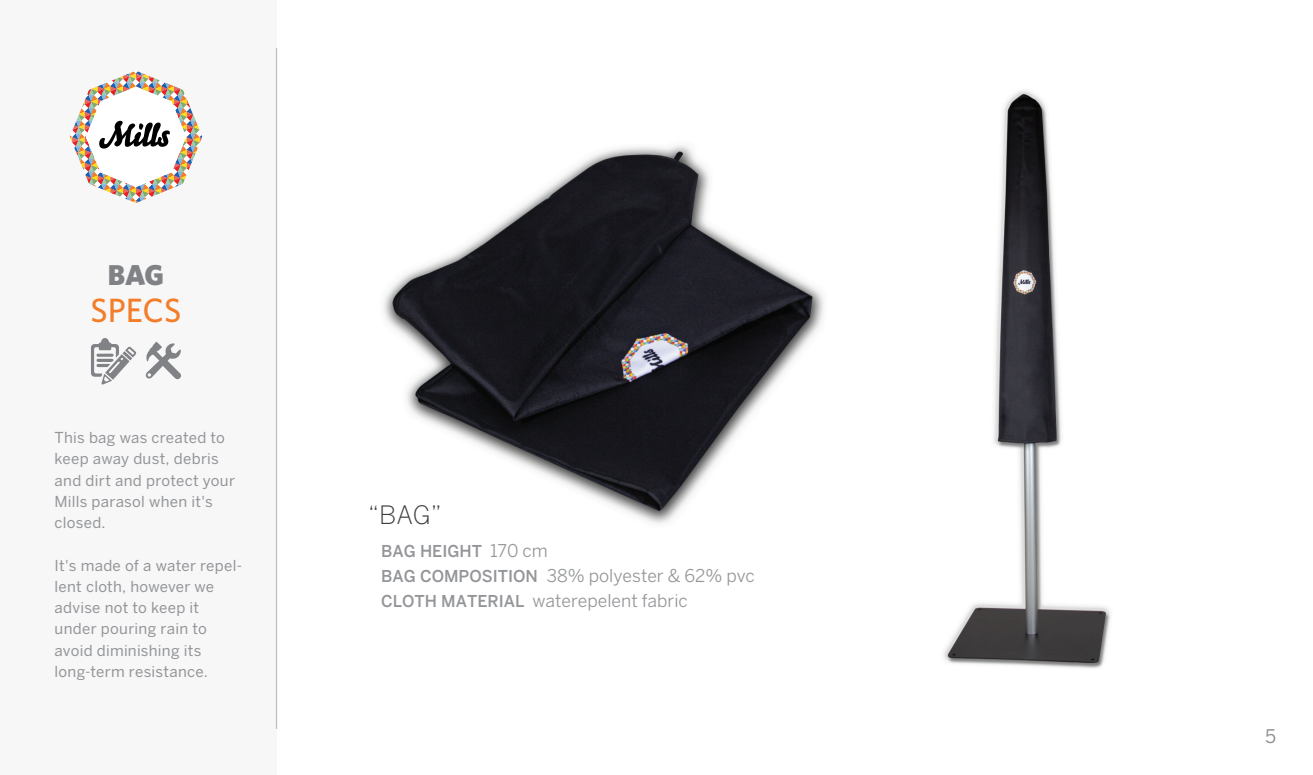
<style>
.page{position:relative;width:1313px;height:775px;background:#fff}
.page>*{position:absolute;margin:0;border:0;box-sizing:border-box;transform-origin:0 0}
.t1{font:500 33.75px "Whitney HTF";color:#f37d29}
.t2{font:28.75px "Whitney HTF Black SC";color:#808285}
.t3{font:300 25.12px "Benton Sans";color:#3e3e3f}
.t4{font:18.75px "Benton Sans";color:#939598}
.t5{font:17.5px/25px "Benton Sans";color:#939598}
.t6{font:500 16.25px "Benton Sans";color:#939598}
.t7{font:15px/21.2px "Benton Sans";letter-spacing:.015em;color:#939598}
.s1{font-weight:400;font-size:17.5px}
.s2{font-weight:500;font-size:16.25px}
</style>
<div class="page">
<div style="left:0;top:0;width:276px;height:775px;background:#f7f7f8"></div>
<svg style="left:91px;top:338px;width:45px;height:47px"></svg>
<svg style="left:122px;top:351px;width:10px;height:9px"></svg>
<svg style="left:146px;top:342px;width:35px;height:37px"></svg>
<svg style="left:70px;top:71px;width:132px;height:132px"></svg>
<hr style="left:276px;top:48px;width:1px;height:681px;background:#bcbdc0">
<img style="left:383px;top:145px;width:441px;height:379px">
<img style="left:944px;top:90px;width:167px;height:579px">
<h2 class="t2" style="left:108px;top:257px;width:58px">BAG</h2>
<h1 class="t1" style="left:90px;top:289px;width:93px">SPECS</h1>
<p class="t7" style="left:55px;top:427px;width:182px">This bag was created to keep away dust, debris and dirt and protect your<br>Mills parasol when it's closed.</p>
<p class="t7" style="left:55px;top:554px;width:189px">It's made of a water repel&shy;lent cloth, however we advise not to keep it under pouring rain to avoid diminishing its long-term resistance.</p>
<h3 class="t3" style="left:368px;top:500px;width:75px">“BAG”</h3>
<p class="t6" style="left:381px;top:542px;width:168px">BAG HEIGHT <span class="s1">170 cm</span></p>
<p class="t5" style="left:381px;top:563px;width:375px"><span class="s2">BAG COMPOSITION</span> 38% polyester &amp; 62% pvc<br><span class="s2">CLOTH MATERIAL</span> waterepelent fabric</p>
<p class="t4" style="left:1265px;top:725px;width:13px">5</p>
</div>
